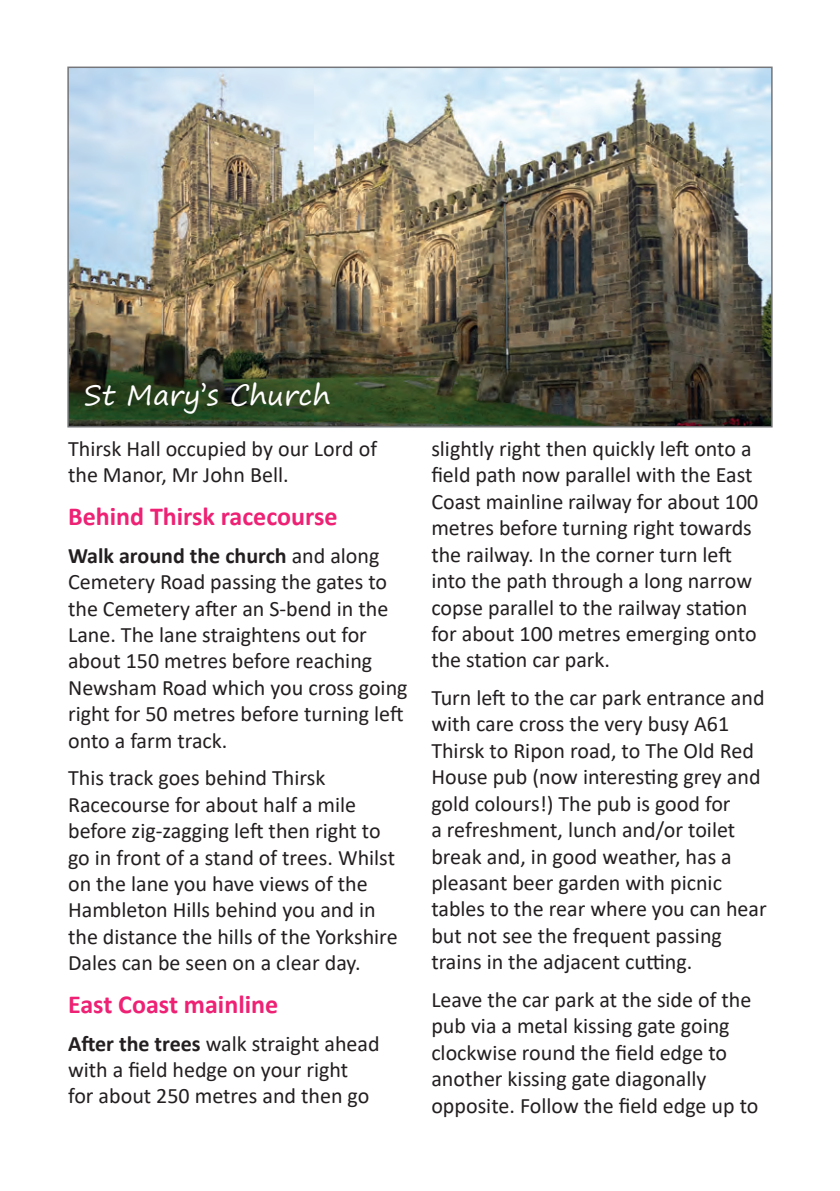
<style>
.page{position:relative;width:840px;height:1191px;background:#fff}
.page>*{position:absolute;margin:0;border:0;box-sizing:border-box;transform-origin:0 0}
.t1{font:28px "Segoe Print";color:#fff}
.t2{font:700 26px "Calibri";color:#ee2174}
.t3{font:22px/26.4px "Calibri";color:#231f20}
.s1{font-weight:700}
</style>
<div class="page">
<img style="left:70px;top:70px;width:699px;height:354px">
<div style="left:67px;top:67px;width:705px;height:360px;border:2px solid #757679"></div>
<p class="t1" style="left:84px;top:370px;width:248px">St Mary’s Church</p>
<p class="t3" style="left:68px;top:435px;width:310px">Thirsk Hall occupied by our Lord of the Manor, Mr John Bell.</p>
<p class="t2" style="left:68px;top:498px;width:271px">Behind Thirsk racecourse</p>
<p class="t3" style="left:68px;top:541px;width:341px"><span class="s1">Walk around the church</span> and along<br>Cemetery Road passing the gates to the Cemetery after an S‑bend in the<br>Lane. The lane straightens out for about 150 metres before reaching<br>Newsham Road which you cross going right for 50 metres before turning left onto a farm track.</p>
<p class="t3" style="left:68px;top:764px;width:331px">This track goes behind Thirsk Racecourse for about half a mile before zig-zagging left then right to go in front of a stand of trees. Whilst on the lane you have views of the Hambleton Hills behind you and in the distance the hills of the Yorkshire Dales can be seen on a clear day.</p>
<p class="t2" style="left:68px;top:985px;width:211px">East Coast mainline</p>
<p class="t3" style="left:68px;top:1029px;width:313px"><span class="s1">After the trees</span> walk straight ahead with a field hedge on your right<br>for about 250 metres and then go</p>
<p class="t3" style="left:431px;top:435px;width:328px">slightly right then quickly left onto a field path now parallel with the East Coast mainline railway for about 100 metres before turning right towards the railway. In the corner turn left into the path through a long narrow copse parallel to the railway station for about 100 metres emerging onto the station car park.</p>
<p class="t3" style="left:431px;top:684px;width:337px">Turn left to the car park entrance and with care cross the very busy A61<br>Thirsk to Ripon road, to The Old Red House pub (now interesting grey and gold colours!) The pub is good for<br>a refreshment, lunch and/or toilet break and, in good weather, has a pleasant beer garden with picnic tables to the rear where you can hear but not see the frequent passing trains in the adjacent cutting.</p>
<p class="t3" style="left:431px;top:985px;width:328px">Leave the car park at the side of the pub via a metal kissing gate going clockwise round the field edge to another kissing gate diagonally opposite. Follow the field edge up to</p>
</div>
